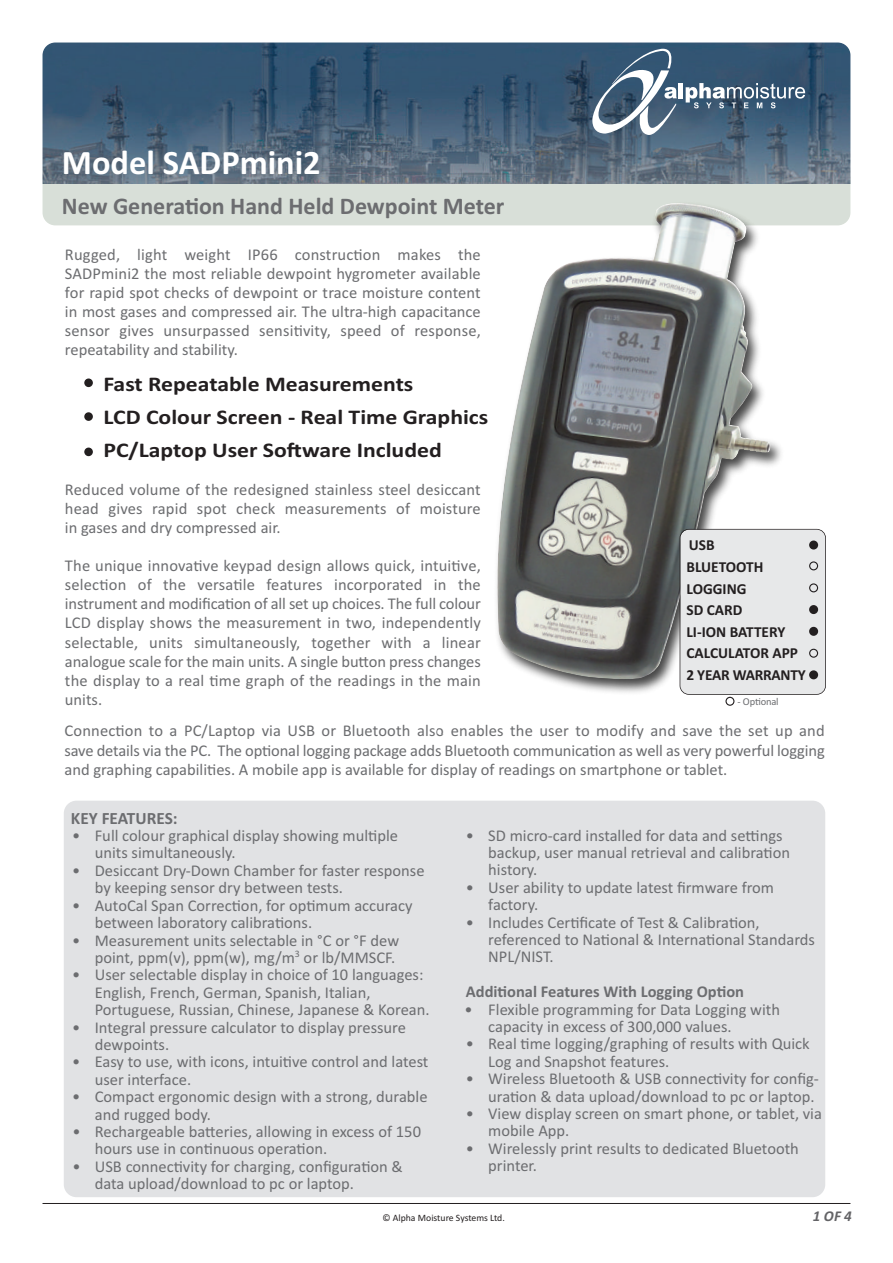
<style>
.page{position:relative;width:893px;height:1263px;background:#fff}
.page>*{position:absolute;margin:0;border:0;box-sizing:border-box;transform-origin:0 0}
.t1{font:700 34.5px "Calibri";color:#fff}
.t2{font:700 24px "Calibri";color:#6c6d70}
.t3{font:700 21px/33px "Calibri";color:#231f20;scale:1.13 1}
.t4{font:700 17.25px "Calibri";color:#6c6d70}
.t5{font:16.5px/17.4px "Calibri";color:#6c6d70}
.t6{font:700 16.5px "Calibri";color:#6c6d70}
.t7{font:700 15.3px/21.6px "Calibri";color:#231f20}
.t8{font:italic 700 15px "Calibri";color:#636366}
.t9{font:10.5px "Calibri";letter-spacing:-.015em;color:#6c6d70}
.t10{font:9.75px "Calibri";color:#231f20}
</style>
<div class="page">
<div style="left:43px;top:166px;width:807px;height:59px;background:#d8dfd8;border-radius:13px"></div>
<img style="left:43px;top:43px;width:807px;height:141px">
<hr style="left:679px;top:83px;width:4px;height:15px;background:#fff">
<svg style="left:686px;top:83px;width:119px;height:25px"></svg>
<svg style="left:592px;top:49px;width:85px;height:86px"></svg>
<div style="left:64px;top:801px;width:761px;height:396px;background:#e1e2e4;border-radius:13px"></div>
<hr style="left:43px;top:1203px;width:807px;height:1px;background:#231f20">
<div style="left:84px;top:378px;width:9px;height:9px;background:#231f20;border-radius:50%"></div>
<div style="left:84px;top:412px;width:9px;height:9px;background:#231f20;border-radius:50%"></div>
<div style="left:84px;top:448px;width:9px;height:8px;background:#231f20;border-radius:50%"></div>
<img style="left:438px;top:153px;width:413px;height:550px">
<img style="left:491px;top:200px;width:281px;height:480px">
<div style="left:680px;top:530px;width:145px;height:164px;background:#e7e8e9;border-radius:9px"></div>
<div style="left:680px;top:529px;width:146px;height:166px;border:2px solid #231f20;border-radius:9px"></div>
<div style="left:809px;top:540px;width:9px;height:9px;background:#231f20;border-radius:50%"></div>
<svg style="left:809px;top:561px;width:9px;height:9px"></svg>
<svg style="left:809px;top:583px;width:9px;height:9px"></svg>
<div style="left:809px;top:605px;width:9px;height:9px;background:#231f20;border-radius:50%"></div>
<div style="left:809px;top:627px;width:9px;height:9px;background:#231f20;border-radius:50%"></div>
<svg style="left:809px;top:649px;width:9px;height:9px"></svg>
<svg style="left:725px;top:697px;width:9px;height:9px"></svg>
<div style="left:809px;top:670px;width:9px;height:9px;background:#231f20;border-radius:50%"></div>
<h1 class="t1" style="left:62px;top:141px;width:260px">Model SADPmini2</h1>
<h2 class="t2" style="left:62px;top:191px;width:444px">New Generation Hand Held Dewpoint Meter</h2>
<p class="t5" style="left:65px;top:245px;width:417px;line-height:19px;text-align:justify">Rugged, light weight IP66 construction makes the SADPmini2 the most reliable dewpoint hygrometer available for rapid spot checks of dewpoint or trace moisture content in most gases and compressed air. The ultra-high capacitance sensor gives unsurpassed sensitivity, speed of response, repeatability and stability.</p>
<p class="t3" style="left:103px;top:367px;width:342px">Fast Repeatable Measurements<br>LCD Colour Screen - Real Time Graphics<br>PC/Laptop User Software Included</p>
<p class="t5" style="left:65px;top:480px;width:417px;line-height:19px;text-align:justify">Reduced volume of the redesigned stainless steel desiccant head gives rapid spot check measurements of moisture in gases and dry compressed air.</p>
<p class="t5" style="left:65px;top:556px;width:417px;line-height:19px;text-align:justify">The unique innovative keypad design allows quick, intuitive, selection of the versatile features incorporated in the instrument and modification of all set up choices. The full colour LCD display shows the measurement in two, independently selectable, units simultaneously, together with a linear analogue scale for the main units. A single button press changes the display to a real time graph of the readings in the main units.</p>
<p class="t5" style="left:64px;top:721px;width:762px;line-height:19px;text-align:justify">Connection to a PC/Laptop via USB or Bluetooth also enables the user to modify and save the set up and save details via the PC. The optional logging package adds Bluetooth communication as well as very powerful logging and graphing capabilities. A mobile app is available for display of readings on smartphone or tablet.</p>
<p class="t7" style="left:686px;top:534px;width:121px">USB<br>BLUETOOTH<br>LOGGING<br>SD CARD<br>LI-ION BATTERY<br>CALCULATOR APP<br>2 YEAR WARRANTY</p>
<p class="t9" style="left:738px;top:695px;width:43px">- Optional</p>
<p class="t4" style="left:71px;top:808px;width:108px">KEY FEATURES:</p>
<p class="t5" style="left:95px;top:827px;width:305px;text-indent:-22px">• Full colour graphical display showing multiple units simultaneously.</p>
<p class="t5" style="left:95px;top:861px;width:331px;text-indent:-22px">• Desiccant Dry-Down Chamber for faster response by keeping sensor dry between tests.</p>
<p class="t5" style="left:95px;top:896px;width:319px;text-indent:-22px">• AutoCal Span Correction, for optimum accuracy between laboratory calibrations.</p>
<p class="t5" style="left:72px;top:931px;width:328px;text-align:right">• Measurement units selectable in °C or °F dew point, ppm(v), ppm(w), mg/m<sup>3</sup> or lb/MMSCF.</p>
<p class="t5" style="left:95px;top:966px;width:336px;text-indent:-22px">• User selectable display in choice of 10 languages:<br>English, French, German, Spanish, Italian,<br>Portuguese, Russian, Chinese, Japanese &amp; Korean.</p>
<p class="t5" style="left:95px;top:1018px;width:313px;text-indent:-22px">• Integral pressure calculator to display pressure dewpoints.</p>
<p class="t5" style="left:95px;top:1053px;width:335px;text-indent:-22px">• Easy to use, with icons, intuitive control and latest user interface.</p>
<p class="t5" style="left:95px;top:1088px;width:334px;text-indent:-22px">• Compact ergonomic design with a strong, durable and rugged body.</p>
<p class="t5" style="left:95px;top:1122px;width:328px;text-indent:-22px">• Rechargeable batteries, allowing in excess of 150 hours use in continuous operation.</p>
<p class="t5" style="left:95px;top:1157px;width:310px;text-indent:-22px">• USB connectivity for charging, configuration &amp; data upload/download to pc or laptop.</p>
<p class="t5" style="left:488px;top:826px;width:303px;text-indent:-22px">• SD micro-card installed for data and settings backup, user manual retrieval and calibration history.</p>
<p class="t5" style="left:488px;top:878px;width:287px;text-indent:-22px">• User ability to update latest firmware from factory.</p>
<p class="t5" style="left:488px;top:913px;width:328px;text-indent:-22px">• Includes Certificate of Test &amp; Calibration, referenced to National &amp; International Standards<br>NPL/NIST.</p>
<p class="t6" style="left:466px;top:982px;width:280px">Additional Features With Logging Option</p>
<p class="t5" style="left:488px;top:1000px;width:293px;text-indent:-24px">• Flexible programming for Data Logging with capacity in excess of 300,000 values.</p>
<p class="t5" style="left:488px;top:1035px;width:323px;text-indent:-22px">• Real time logging/graphing of results with Quick<br>Log and Snapshot features.</p>
<p class="t5" style="left:466px;top:1070px;width:355px;text-align:right">• Wireless Bluetooth &amp; USB connectivity for config&shy;uration &amp; data upload/download to pc or laptop.</p>
<p class="t5" style="left:488px;top:1104px;width:335px;text-indent:-22px">• View display screen on smart phone, or tablet, via mobile App.</p>
<p class="t5" style="left:488px;top:1139px;width:312px;text-indent:-22px">• Wirelessly print results to dedicated Bluetooth printer.</p>
<p class="t10" style="left:382px;top:1212px;width:124px">© Alpha Moisture Systems Ltd.</p>
<p class="t8" style="left:813px;top:1207px;width:40px">1OF4</p>
</div>
